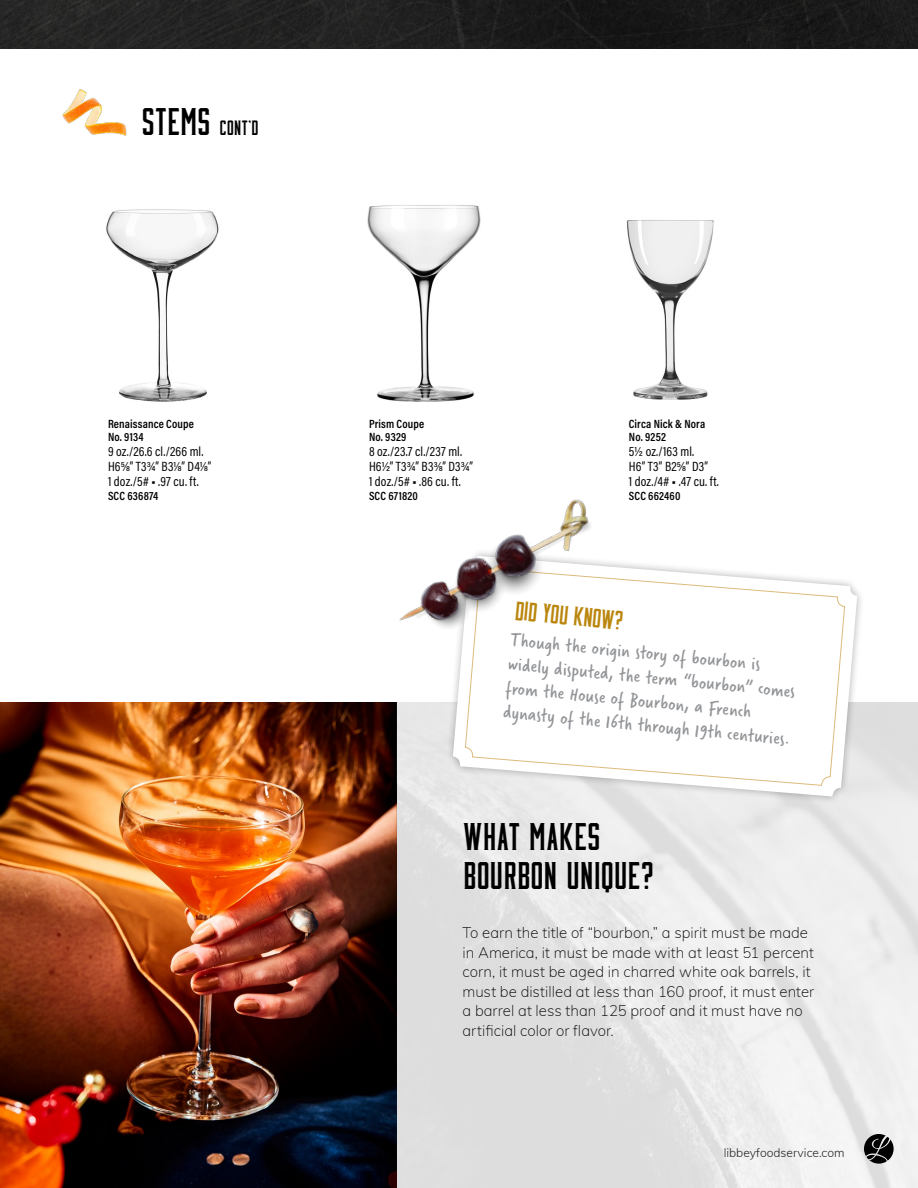
<style>
.page{position:relative;width:918px;height:1188px;background:#fff}
.page>*{position:absolute;margin:0;border:0;box-sizing:border-box;transform-origin:0 0}
.t1{font:39px/39px "Moonshiner Round";letter-spacing:.015em;color:#000}
.t2{font:27px "Moonshiner Round";color:#ba860d}
.t3{font:21px "Moonshiner Round";color:#000}
.Pull_Quote{font:19.5px/24px "Verveine";color:#939598}
.Body_Copy{font:200 15px/19.5px "Muli";letter-spacing:.005em;color:#000}
.Product_Info_2{font:13.5px "Acumin Pro Cond";letter-spacing:.01em;color:#000}
.Product_Info{font:600 12px "Acumin Pro Cond";letter-spacing:.015em;color:#000}
.t4{font:300 12px "Muli";color:#212121}
.s1{font-size:39px}
</style>
<div class="page">
<img style="left:0;top:702px;width:396px;height:486px">
<img style="left:106px;top:209px;width:113px;height:193px">
<img style="left:627px;top:220px;width:87px;height:180px">
<img style="left:367px;top:205px;width:114px;height:197px">
<img style="left:0;top:0;width:918px;height:49px">
<div style="left:396px;top:702px;width:522px;height:486px;background:#e8e8e8"></div>
<div style="left:445px;top:548px;width:420px;height:256px;background:#000;opacity:.3"></div>
<svg style="left:453px;top:556px;width:404px;height:240px"></svg>
<svg style="left:465px;top:568px;width:380px;height:218px"></svg>
<img style="left:399px;top:499px;width:223px;height:161px">
<svg style="left:864px;top:1134px;width:30px;height:30px"></svg>
<img style="left:62px;top:89px;width:65px;height:47px">
<h2 class="t3" style="left:142px;top:119px;width:118px"><span class="s1">STEMS</span> CONT’D</h2>
<p class="Product_Info" style="left:108px;top:416px;width:87px">Renaissance Coupe</p>
<p class="Product_Info" style="left:108px;top:429px;width:37px">No. 9134</p>
<p class="Product_Info_2" style="left:108px;top:443px;width:97px">9 oz./26.6 cl./266 ml.</p>
<p class="Product_Info_2" style="left:108px;top:458px;width:105px">H6⅝” T3¾” B3⅛” D4⅛”</p>
<p class="Product_Info_2" style="left:108px;top:473px;width:92px">1 doz./5# ■ .97 cu. ft.</p>
<p class="Product_Info" style="left:108px;top:488px;width:52px">SCC 636874</p>
<p class="Product_Info" style="left:369px;top:416px;width:57px">Prism Coupe</p>
<p class="Product_Info" style="left:369px;top:429px;width:39px">No. 9329</p>
<p class="Product_Info_2" style="left:369px;top:443px;width:95px">8 oz./23.7 cl./237 ml.</p>
<p class="Product_Info_2" style="left:369px;top:458px;width:105px">H6½” T3¾” B3⅜” D3¾”</p>
<p class="Product_Info_2" style="left:369px;top:473px;width:93px">1 doz./5# ■ .86 cu. ft.</p>
<p class="Product_Info" style="left:369px;top:488px;width:50px">SCC 671820</p>
<p class="Product_Info" style="left:629px;top:416px;width:78px">Circa Nick &amp; Nora</p>
<p class="Product_Info" style="left:629px;top:429px;width:39px">No. 9252</p>
<p class="Product_Info_2" style="left:629px;top:443px;width:67px">5½ oz./163 ml.</p>
<p class="Product_Info_2" style="left:629px;top:458px;width:81px">H6” T3” B2⅝” D3”</p>
<p class="Product_Info_2" style="left:629px;top:473px;width:92px">1 doz./4# ■ .47 cu. ft.</p>
<p class="Product_Info" style="left:629px;top:488px;width:53px">SCC 662460</p>
<h5 class="t2" style="left:516px;top:599px;width:109px;rotate:5deg">DID YOU KNOW?</h5>
<p class="Pull_Quote" style="left:512px;top:627px;width:290px;rotate:6deg">Though the origin story of bourbon is widely disputed, the term “bourbon” comes from the House of Bourbon, a French dynasty of the 16th through 19th centuries.</p>
<h2 class="t1" style="left:464px;top:817px;width:191px">WHAT MAKES<br>BOURBON UNIQUE?</h2>
<p class="Body_Copy" style="left:463px;top:922px;width:353px">To earn the title of “bourbon,” a spirit must be made in America, it must be made with at least 51 percent corn, it must be aged in charred white oak barrels, it must be distilled at less than 160 proof, it must enter a barrel at less than 125 proof and it must have no artificial color or flavor.</p>
<p class="t4" style="left:724px;top:1144px;width:122px">libbeyfoodservice.com</p>
</div>
